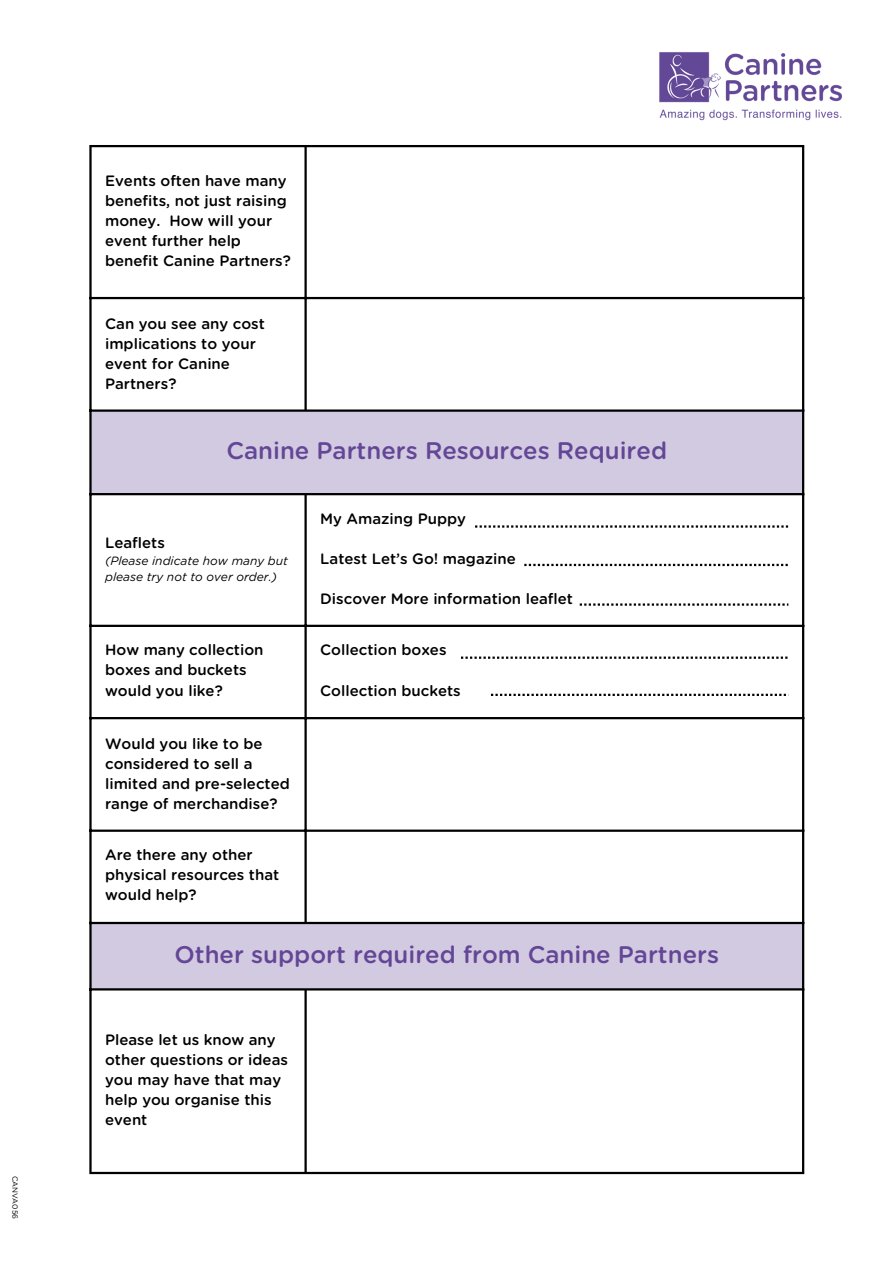
<style>
.page{position:relative;width:894px;height:1264px;background:#fff}
.page>*{position:absolute;margin:0;border:0;box-sizing:border-box;transform-origin:0 0}
.t1{font:500 24px "Gotham Rounded";color:#644696}
.t2{font:500 15px/20px "Gotham Rounded";color:#000}
.t3{font:italic 12px/16px "Gotham Rounded";color:#000}
.t4{font:7.5px "Gotham Rounded";color:#000}
</style>
<div class="page">
<img style="left:659px;top:52px;width:183px;height:69px">
<svg style="left:92px;top:412px;width:709px;height:576px"></svg>
<hr style="left:89px;top:147px;width:3px;height:1024px;background:#000">
<hr style="left:304px;top:147px;width:2px;height:262px;background:#000">
<hr style="left:304px;top:495px;width:2px;height:426px;background:#000">
<hr style="left:304px;top:990px;width:2px;height:181px;background:#000">
<hr style="left:801px;top:147px;width:3px;height:1024px;background:#000">
<hr style="left:89px;top:145px;width:715px;height:2px;background:#000">
<hr style="left:89px;top:297px;width:715px;height:2px;background:#000">
<hr style="left:89px;top:409px;width:715px;height:3px;background:#000">
<hr style="left:89px;top:493px;width:715px;height:2px;background:#000">
<hr style="left:89px;top:624px;width:715px;height:3px;background:#000">
<hr style="left:89px;top:717px;width:715px;height:2px;background:#000">
<hr style="left:89px;top:829px;width:715px;height:2px;background:#000">
<hr style="left:89px;top:921px;width:715px;height:3px;background:#000">
<hr style="left:89px;top:988px;width:715px;height:2px;background:#000">
<hr style="left:89px;top:1171px;width:715px;height:3px;background:#000">
<svg style="left:461px;top:656px;width:326px;height:2px"></svg>
<svg style="left:491px;top:693px;width:298px;height:3px"></svg>
<svg style="left:475px;top:525px;width:312px;height:2px"></svg>
<svg style="left:524px;top:564px;width:263px;height:2px"></svg>
<svg style="left:579px;top:603px;width:209px;height:2px"></svg>
<p class="t4" style="left:19px;top:1175px;width:45px;rotate:90deg">CANVA056</p>
<p class="t2" style="left:105px;top:171px;width:187px">Events often have many benefits, not just raising money. How will your event further help benefit Canine Partners?</p>
<p class="t2" style="left:105px;top:314px;width:161px">Can you see any cost implications to your event for Canine<br>Partners?</p>
<p class="t1" style="left:226px;top:440px;width:442px">Canine Partners Resources Required</p>
<p class="t2" style="left:105px;top:533px;width:61px">Leaflets</p>
<p class="t3" style="left:105px;top:553px;width:184px">(Please indicate how many but please try not to over order.)</p>
<p class="t2" style="left:320px;top:509px;width:147px">My Amazing Puppy</p>
<p class="t2" style="left:320px;top:549px;width:197px">Latest Let’s Go! magazine</p>
<p class="t2" style="left:320px;top:589px;width:254px">Discover More information leaflet</p>
<p class="t2" style="left:105px;top:641px;width:160px">How many collection boxes and buckets would you like?</p>
<p class="t2" style="left:320px;top:641px;width:128px">Collection boxes</p>
<p class="t2" style="left:320px;top:681px;width:142px">Collection buckets</p>
<p class="t2" style="left:105px;top:734px;width:186px">Would you like to be considered to sell a limited and pre-selected range of merchandise?</p>
<p class="t2" style="left:105px;top:845px;width:176px">Are there any other physical resources that would help?</p>
<p class="t1" style="left:174px;top:943px;width:546px">Other support required from Canine Partners</p>
<p class="t2" style="left:105px;top:1030px;width:184px">Please let us know any other questions or ideas you may have that may help you organise this event</p>
</div>
